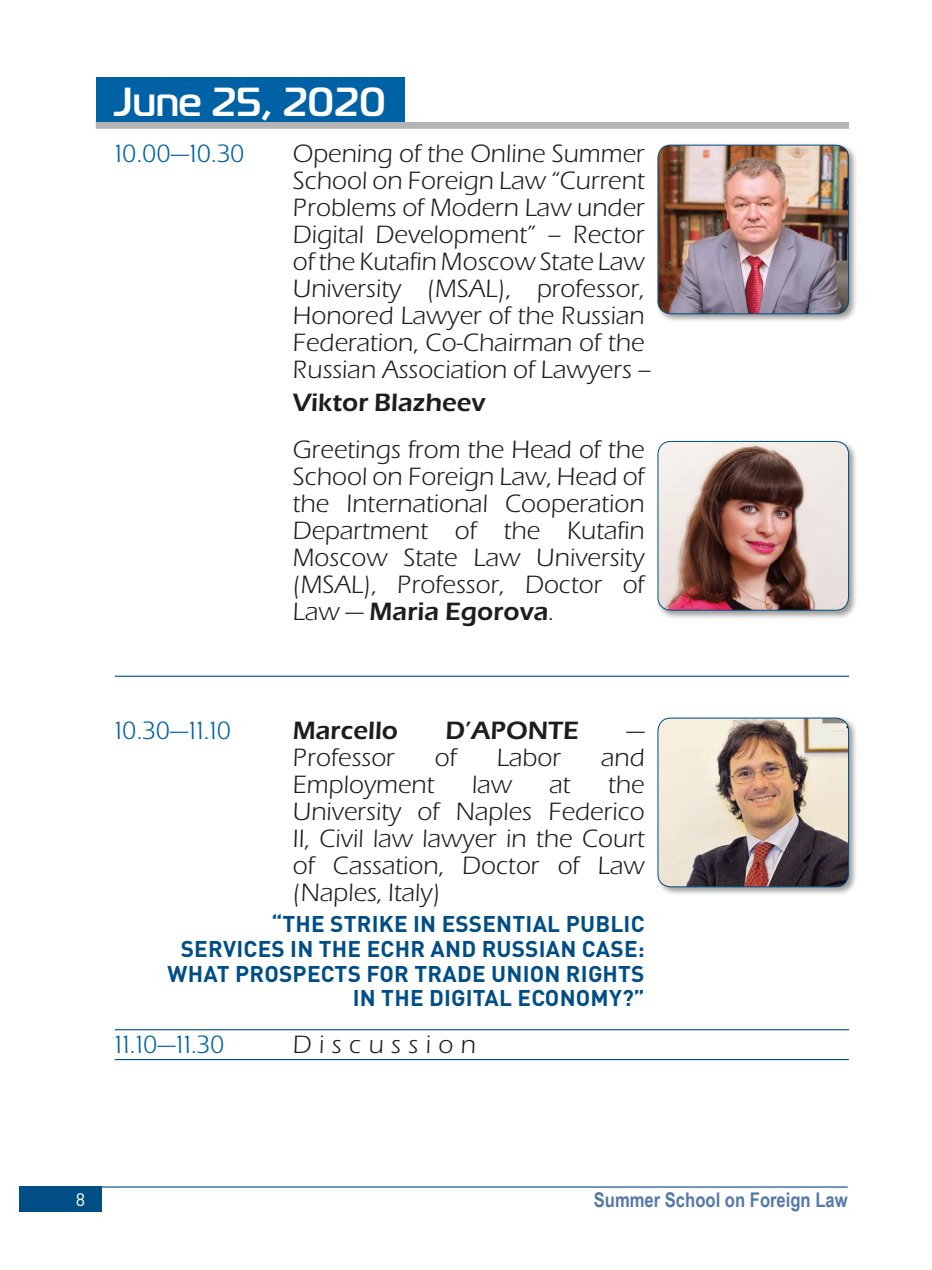
<style>
.page{position:relative;width:932px;height:1270px;background:#fff}
.page>*{position:absolute;margin:0;border:0;box-sizing:border-box;transform-origin:0 0}
.t1{font:700 40.5px "Magistral C";color:#fff}
.t2{font:24.75px/27px "Eras Book ITC";color:#1d1d1b;text-align:justify}
.t3{font:24.75px "Eras Book ITC";color:#0062a4}
.t4{font:700 24.75px "Eras Book ITC";color:#1d1d1b}
.t5{font:24.75px "Eras Book ITC";letter-spacing:.3em;color:#1d1d1b}
.t6{font:700 22.5px/24.8px "DIN Pro";letter-spacing:.01em;color:#004e86;text-align:right}
.t7{font:700 20.25px "Arial Narrow";color:#5479a8}
.t8{font:18px "DIN Pro";color:#fff}
.s1{font-weight:700}
</style>
<div class="page">
<div style="left:19px;top:1186px;width:83px;height:25px;background:#004e86"></div>
<hr style="left:76px;top:1186px;width:771px;height:1px;background:#004e86">
<div style="left:96px;top:77px;width:308px;height:46px;background:#0062a4"></div>
<div style="left:96px;top:122px;width:752px;height:7px;background:#b4b4b4"></div>
<hr style="left:115px;top:675px;width:733px;height:1px;background:#004e86">
<hr style="left:115px;top:1029px;width:733px;height:1px;background:#004e86">
<hr style="left:115px;top:1058px;width:733px;height:1px;background:#004e86">
<div style="left:655px;top:143px;width:202px;height:181px;background:#1d1d1b;opacity:.45"></div>
<img style="left:657px;top:145px;width:191px;height:169px">
<div style="left:657px;top:145px;width:191px;height:169px;border:1px solid #004e86;border-radius:13px"></div>
<div style="left:655px;top:439px;width:202px;height:181px;background:#1d1d1b;opacity:.45"></div>
<img style="left:657px;top:441px;width:191px;height:169px">
<div style="left:657px;top:441px;width:191px;height:169px;border:1px solid #004e86;border-radius:13px"></div>
<div style="left:655px;top:715px;width:202px;height:181px;background:#1d1d1b;opacity:.45"></div>
<img style="left:657px;top:718px;width:191px;height:168px">
<div style="left:657px;top:717px;width:191px;height:170px;border:1px solid #004e86;border-radius:13px"></div>
<h1 class="t1" style="left:115px;top:77px;width:272px">June 25, 2020</h1>
<p class="t3" style="left:115px;top:139px;width:133px">10.00—10.30</p>
<p class="t2" style="left:293px;top:140px;width:360px;text-align:left">Opening of the Online Summer<br>School on Foreign Law “Current<br>Problems of Modern Law under<br>Digital Development” – Rector of the Kutafin Moscow State Law<br>University (MSAL), professor,<br>Honored Lawyer of the Russian<br>Federation, Co-Chairman of the<br>Russian Association of Lawyers –</p>
<p class="t4" style="left:293px;top:388px;width:194px">Viktor Blazheev</p>
<p class="t2" style="left:293px;top:435px;width:353px">Greetings from the Head of the School on Foreign Law, Head of the International Cooperation Department of the Kutafin Moscow State Law University (MSAL), Professor, Doctor of Law — <span class="s1">Maria Egorova</span>.</p>
<p class="t3" style="left:115px;top:715px;width:120px">10.30—11.10</p>
<p class="t4" style="left:293px;top:715px;width:107px">Marcello</p>
<p class="t4" style="left:445px;top:715px;width:135px">D’APONTE</p>
<p class="t2" style="left:626px;top:717px;width:20px">—</p>
<p class="t2" style="left:293px;top:744px;width:104px">Professor</p>
<p class="t2" style="left:435px;top:744px;width:24px">of</p>
<p class="t2" style="left:496px;top:744px;width:66px">Labor</p>
<p class="t2" style="left:601px;top:744px;width:45px">and</p>
<p class="t2" style="left:293px;top:771px;width:143px">Employment</p>
<p class="t2" style="left:472px;top:771px;width:41px">law</p>
<p class="t2" style="left:549px;top:771px;width:23px">at</p>
<p class="t2" style="left:293px;top:771px;width:353px;text-indent:315px">the University of Naples Federico II, Civil law lawyer in the Court of Cassation, Doctor of Law (Naples, Italy)</p>
<p class="t6" style="left:168px;top:910px;width:478px">“THE STRIKE IN ESSENTIAL PUBLIC SERVICES IN THE ECHR AND RUSSIAN CASE:<br>WHAT PROSPECTS FOR TRADE UNION RIGHTS IN THE DIGITAL ECONOMY?”</p>
<p class="t3" style="left:115px;top:1029px;width:113px">11.10—11.30</p>
<p class="t5" style="left:293px;top:1029px;width:185px">Discussion</p>
<p class="t8" style="left:76px;top:1184px;width:11px">8</p>
<p class="t7" style="left:593px;top:1184px;width:255px">Summer School on Foreign Law</p>
</div>
